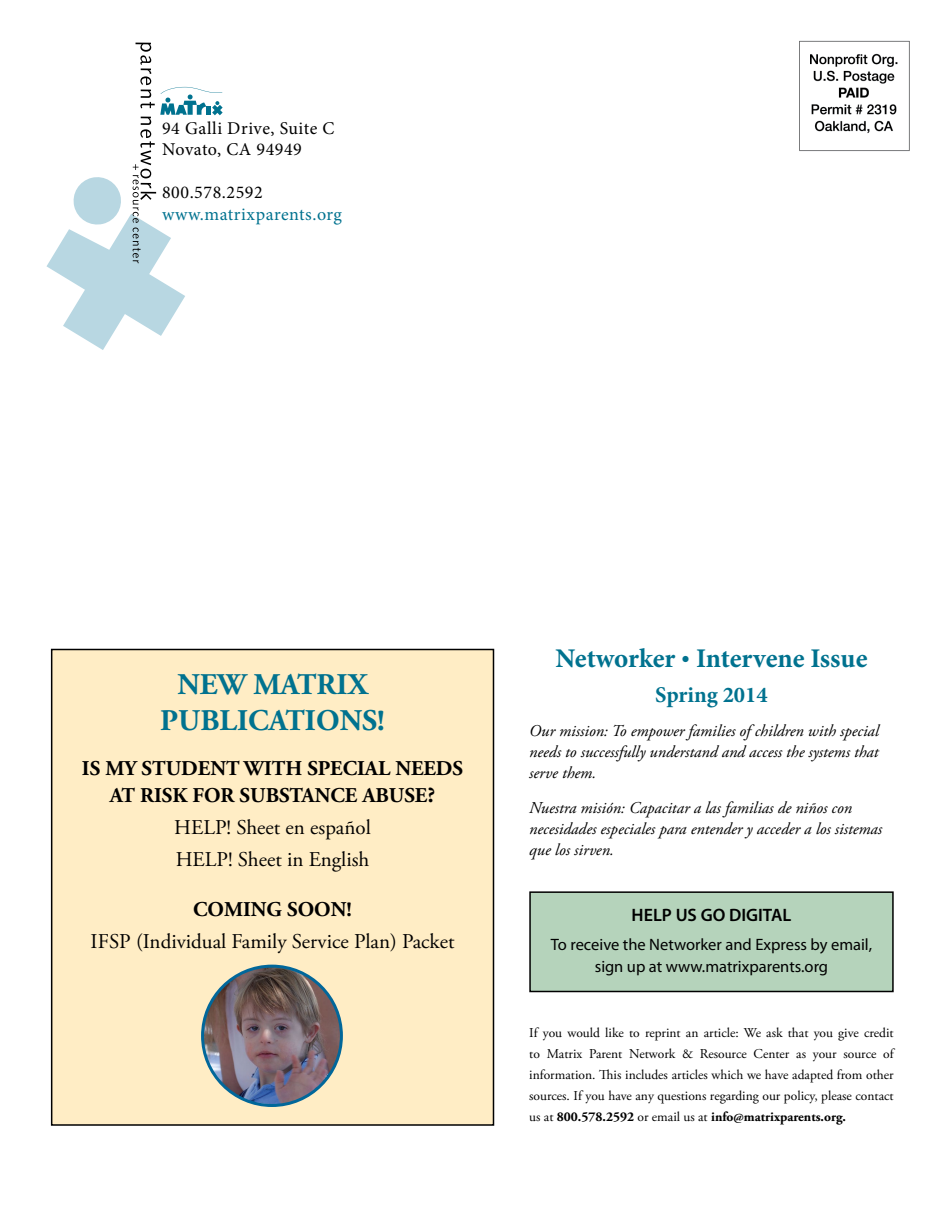
<style>
.page{position:relative;width:945px;height:1215px;background:#fff}
.page>*{position:absolute;margin:0;border:0;box-sizing:border-box;transform-origin:0 0}
.t1{font:700 30px/36px "Adobe Garamond Pro";color:#00728f;text-align:center}
.t2{font:700 27px "Minion Pro";letter-spacing:-.005em;color:#00728f}
.t3{font:700 22.5px "Minion Pro";color:#00728f}
.t4{font:21px/32px "Adobe Garamond Pro";color:#000}
.t5{font:700 21px/27px "Adobe Garamond Pro";color:#000;text-align:center}
.t6{font:18px/21.6px "Minion Pro";letter-spacing:.03em;color:#000}
.t7{font:18px "Minion Pro";letter-spacing:.03em;color:#00728f}
.t8{font:600 18px "Myriad Pro";color:#000}
.t9{font:italic 16.5px/21px "Adobe Garamond Pro";color:#000;text-align:justify}
.t10{font:16.5px/21.6px "Myriad Pro";color:#000;text-align:center}
.t11{font:13.5px/21px "Adobe Garamond Pro";color:#000;text-align:justify}
.s1{font-size:22.5px}
.s2{font-weight:700}
</style>
<div class="page">
<svg style="left:46px;top:43px;width:177px;height:307px"></svg>
<div style="left:52px;top:650px;width:441px;height:475px;background:#ffedc5"></div>
<div style="left:51px;top:649px;width:443px;height:477px;border:2px solid #000"></div>
<div style="left:530px;top:892px;width:363px;height:100px;background:#b5d3bb"></div>
<div style="left:529px;top:891px;width:365px;height:101px;border:2px solid #000"></div>
<img style="left:203px;top:966px;width:138px;height:140px;border-radius:70px">
<div style="left:201px;top:965px;width:142px;height:142px;border:3px solid #01679a;border-radius:50%"></div>
<img style="left:799px;top:40px;width:111px;height:111px">
<h3 class="t6" style="left:162px;top:117px;width:174px">94 Galli Drive, Suite C<br>Novato, CA 94949</h3>
<h3 class="t6" style="left:162px;top:182px;width:102px">800.578.2592</h3>
<h3 class="t7" style="left:162px;top:202px;width:181px">www.matrixparents.org</h3>
<h1 class="t1" style="left:160px;top:667px;width:226px">NEW MATRIX<br>PUBLICATIONS!</h1>
<h3 class="t5" style="left:82px;top:755px;width:383px">IS MY STUDENT WITH SPECIAL NEEDS<br>AT RISK FOR SUBSTANCE ABUSE<span class="s1">?</span></h3>
<h3 class="t4" style="left:174px;top:812px;width:198px">HELP! Sheet en español<br>HELP! Sheet in English</h3>
<h3 class="t5" style="left:193px;top:897px;width:160px">COMING SOON!</h3>
<h3 class="t4" style="left:91px;top:926px;width:365px">IFSP (Individual Family Service Plan) Packet</h3>
<h2 class="t2" style="left:556px;top:640px;width:313px">Networker <span class="s1">•</span> Intervene Issue</h2>
<h3 class="t3" style="left:655px;top:679px;width:114px">Spring 2014</h3>
<p class="t9" style="left:529px;top:721px;width:351px">Our mission: To empower families of children with special needs to successfully understand and access the systems that serve them.</p>
<p class="t9" style="left:529px;top:797px;width:354px;text-align:left">Nuestra misión: Capacitar a las familias de niños con necesidades especiales para entender y acceder a los sistemas que los sirven.</p>
<h3 class="t8" style="left:632px;top:903px;width:161px">HELP US GO DIGITAL</h3>
<p class="t10" style="left:551px;top:934px;width:323px">To receive the Networker and Express by email, sign up at www.matrixparents.org</p>
<p class="t11" style="left:529px;top:1023px;width:366px">If you would like to reprint an article: We ask that you give credit to Matrix Parent Network &amp; Resource Center as your source of information. This includes articles which we have adapted from other sources. If you have any questions regarding our policy, please contact us at <span class="s2">800.578.2592</span> or email us at <span class="s2">info@matrixparents.org.</span></p>
</div>
